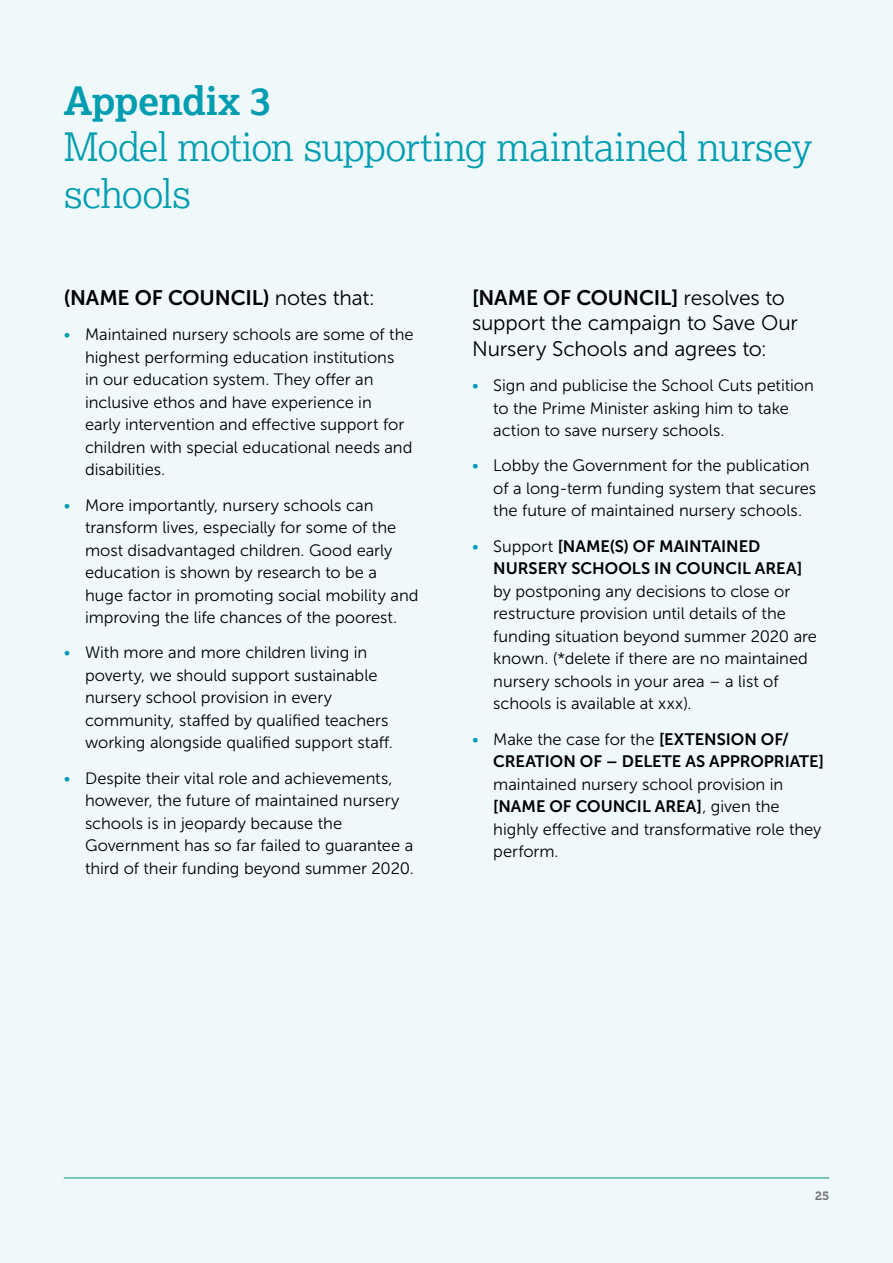
<style>
.page{position:relative;width:893px;height:1263px;background:#eff8fa}
.page>*{position:absolute;margin:0;border:0;box-sizing:border-box;transform-origin:0 0}
.t1{font:300 39px/46.5px "Lexia";letter-spacing:-.02em;color:#009db1}
.t2{font:700 39px "Lexia";letter-spacing:-.01em;color:#009db1}
.t3{font:21px/25.5px "Museo Sans 300";letter-spacing:-.005em;color:#000}
.t4{font:21px "Museo Sans 700";letter-spacing:-.005em;color:#000}
.t5{font:16.5px/22.5px "Museo Sans 300";color:#000}
.t6{font:16.5px/22.5px "Museo Sans 700";color:#000}
.t7{font:12px "Museo 700";color:#706f6f}
.s1{font-family:"Museo Sans 300"}
.s2{color:#009db1}
.s3{font-family:"Museo Sans 300";color:#009db1}
.s4{font-family:"Museo Sans 700"}
</style>
<div class="page">
<hr style="left:64px;top:1178px;width:765px;height:1px;background:#009870">
<h1 class="t2" style="left:64px;top:76px;width:209px">Appendix 3</h1>
<h1 class="t1" style="left:64px;top:123px;width:750px">Model motion supporting maintained nursey schools</h1>
<p class="t4" style="left:64px;top:286px;width:313px">(NAME OF COUNCIL) <span class="s1">notes that:</span></p>
<p class="t5" style="left:85px;top:323px;width:330px;text-indent:-21px"><span class="s2">•</span> Maintained nursery schools are some of the highest performing education institutions<br>in our education system. They offer an inclusive ethos and have experience in<br>early intervention and effective support for children with special educational needs and disabilities.</p>
<p class="t5" style="left:85px;top:494px;width:335px;text-indent:-21px"><span class="s2">•</span> More importantly, nursery schools can transform lives, especially for some of the most disadvantaged children. Good early education is shown by research to be a huge factor in promoting social mobility and improving the life chances of the poorest.</p>
<p class="t5" style="left:85px;top:641px;width:309px;text-indent:-21px"><span class="s2">•</span> With more and more children living in poverty, we should support sustainable nursery school provision in every community, staffed by qualified teachers working alongside qualified support staff.</p>
<p class="t5" style="left:85px;top:767px;width:330px;text-indent:-21px"><span class="s2">•</span> Despite their vital role and achievements, however, the future of maintained nursery schools is in jeopardy because the Government has so far failed to guarantee a third of their funding beyond summer 2020.</p>
<p class="t4" style="left:472px;top:286px;width:314px">[NAME OF COUNCIL] <span class="s1">resolves to</span></p>
<p class="t3" style="left:472px;top:311px;width:327px">support the campaign to Save Our<br>Nursery Schools and agrees to:</p>
<p class="t5" style="left:493px;top:374px;width:322px;text-indent:-21px"><span class="s2">•</span> Sign and publicise the School Cuts petition to the Prime Minister asking him to take action to save nursery schools.</p>
<p class="t5" style="left:493px;top:455px;width:324px;text-indent:-21px"><span class="s2">•</span> Lobby the Government for the publication of a long-term funding system that secures the future of maintained nursery schools.</p>
<p class="t6" style="left:493px;top:535px;width:310px;text-indent:-21px"><span class="s3">•</span> <span class="s1">Support</span> [NAME(S) OF MAINTAINED<br>NURSERY SCHOOLS IN COUNCIL AREA]</p>
<p class="t5" style="left:493px;top:580px;width:325px">by postponing any decisions to close or restructure provision until details of the funding situation beyond summer 2020 are known. (*delete if there are no maintained nursery schools in your area – a list of schools is available at xxx).</p>
<p class="t5" style="left:472px;top:728px;width:319px"><span class="s2">•</span> Make the case for the <span class="s4">[EXTENSION OF/</span></p>
<p class="t6" style="left:493px;top:750px;width:332px">CREATION OF – DELETE AS APPROPRIATE]</p>
<p class="t5" style="left:493px;top:773px;width:292px">maintained nursery school provision in</p>
<p class="t6" style="left:493px;top:795px;width:288px">[NAME OF COUNCIL AREA]<span class="s1">, given the</span></p>
<p class="t5" style="left:493px;top:818px;width:330px">highly effective and transformative role they perform.</p>
<p class="t7" style="left:815px;top:1189px;width:16px">25</p>
</div>
